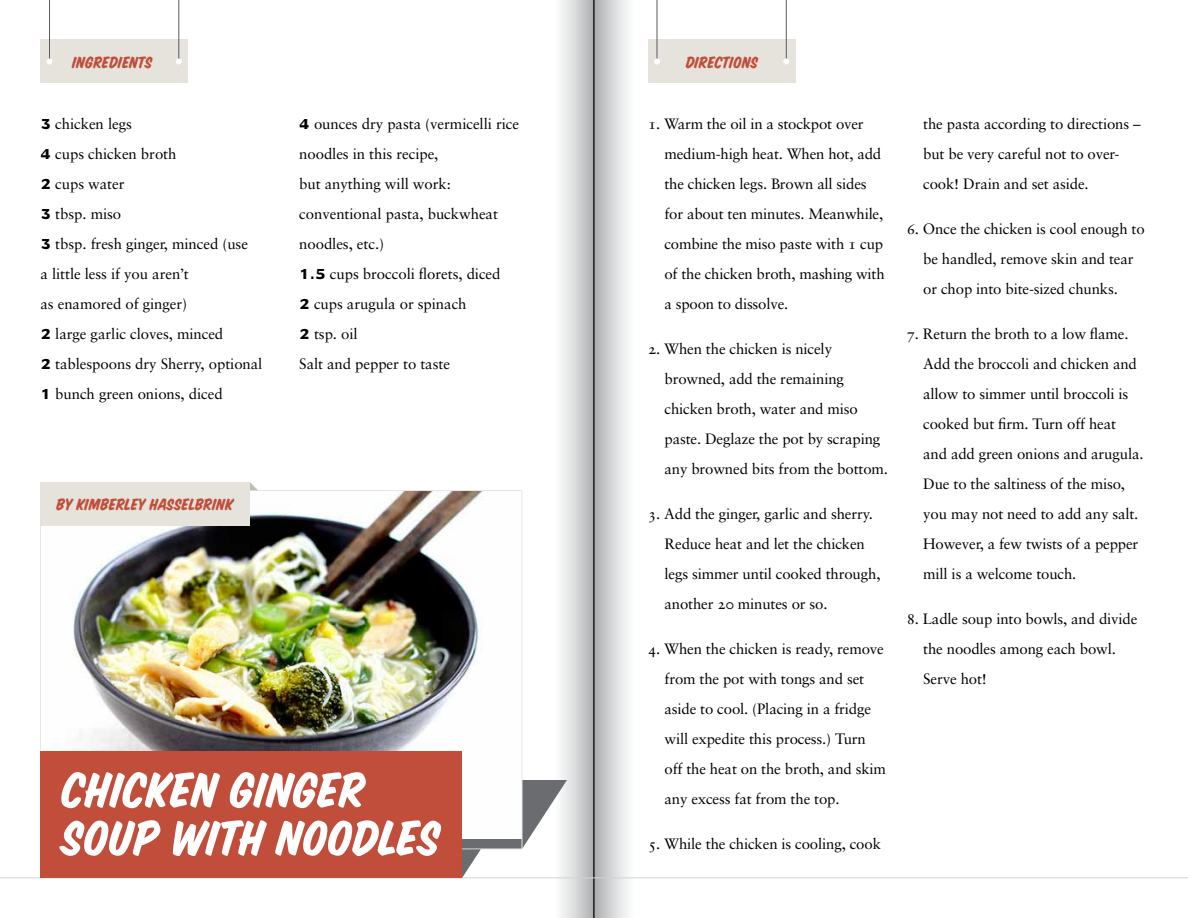
<style>
.page{position:relative;width:1188px;height:918px;background:#fff}
.page>*{position:absolute;margin:0;border:0;box-sizing:border-box;transform-origin:0 0}
.t1{font:54px/48px "Sign Painter House Slant";letter-spacing:.01em;color:#fff}
.t2{font:18px "Sign Painter House Slant";letter-spacing:.01em;color:#c04e3b}
.t3{font:15px/30px "Sabon Roman Os F";letter-spacing:-.01em;color:#000}
.s1{font-family:"Doric";font-weight:700;font-size:12.75px}
</style>
<div class="page">
<div style="left:554px;top:0;width:40px;height:918px;background:linear-gradient(to right,#fff,#b1b3b6)"></div>
<div style="left:594px;top:0;width:40px;height:918px;background:linear-gradient(to right,#adafb2,#fff)"></div>
<hr style="left:594px;top:0;width:1px;height:918px;background:#000">
<hr style="left:0;top:878px;width:1188px;height:1px;background:#d1d3d4">
<div style="left:40px;top:40px;width:148px;height:43px;background:#e6e3dc"></div>
<svg style="left:46px;top:58px;width:6px;height:6px"></svg>
<svg style="left:176px;top:58px;width:6px;height:6px"></svg>
<hr style="left:49px;top:0;width:1px;height:58px;background:#58595b">
<hr style="left:179px;top:0;width:1px;height:58px;background:#58595b">
<div style="left:648px;top:40px;width:147px;height:43px;background:#e6e3dc"></div>
<svg style="left:654px;top:58px;width:6px;height:6px"></svg>
<svg style="left:783px;top:58px;width:6px;height:6px"></svg>
<hr style="left:657px;top:0;width:1px;height:58px;background:#58595b">
<hr style="left:786px;top:0;width:1px;height:58px;background:#58595b">
<img style="left:72px;top:492px;width:411px;height:259px">
<svg style="left:462px;top:780px;width:105px;height:97px"></svg>
<div style="left:40px;top:751px;width:422px;height:127px;background:#c04e3b"></div>
<div style="left:40px;top:482px;width:210px;height:44px;background:#e6e3dc"></div>
<svg style="left:250px;top:482px;width:8px;height:8px"></svg>
<p class="t2" style="left:73px;top:54px;width:66px">ING REDIENTS</p>
<p class="t2" style="left:686px;top:54px;width:57px">DIRECTIONS</p>
<p class="t3" style="left:40px;top:109px;width:223px"><span class="s1">3</span> chicken legs<br><span class="s1">4</span> cups chicken broth<br><span class="s1">2</span> cups water<br><span class="s1">3</span> tbsp. miso<br><span class="s1">3</span> tbsp. fresh ginger, minced (use<br>a little less if you aren’t<br>as enamored of ginger)<br><span class="s1">2</span> large garlic cloves, minced<br><span class="s1">2</span> tablespoons dry Sherry, optional<br><span class="s1">1</span> bunch green onions, diced</p>
<p class="t3" style="left:299px;top:109px;width:221px"><span class="s1">4</span> ounces dry pasta (vermicelli rice noodles in this recipe,<br>but anything will work: conventional pasta, buckwheat noodles, etc.)<br><span class="s1">1.5</span> cups broccoli florets, diced<br><span class="s1">2</span> cups arugula or spinach<br><span class="s1">2</span> tsp. oil<br>Salt and pepper to taste</p>
<p class="t2" style="left:57px;top:496px;width:171px">BY KIMBERLEY HASSELBRINK</p>
<h1 class="t1" style="left:62px;top:768px;width:380px">CHICKEN GING ER<br>SOUP WITH NOODLES</h1>
<p class="t3" style="left:664px;top:109px;width:222px;text-indent:-16px">1. Warm the oil in a stockpot over medium-high heat. When hot, add the chicken legs. Brown all sides for about ten minutes. Meanwhile, combine the miso paste with 1 cup of the chicken broth, mashing with a spoon to dissolve.</p>
<p class="t3" style="left:664px;top:334px;width:225px;text-indent:-16px">2. When the chicken is nicely browned, add the remaining chicken broth, water and miso paste. Deglaze the pot by scraping any browned bits from the bottom.</p>
<p class="t3" style="left:664px;top:499px;width:218px;text-indent:-16px">3. Add the ginger, garlic and sherry.<br>Reduce heat and let the chicken legs simmer until cooked through, another 20 minutes or so.</p>
<p class="t3" style="left:664px;top:634px;width:223px;text-indent:-16px">4. When the chicken is ready, remove from the pot with tongs and set aside to cool. (Placing in a fridge will expedite this process.) Turn off the heat on the broth, and skim any excess fat from the top.</p>
<p class="t3" style="left:648px;top:829px;width:235px">5. While the chicken is cooling, cook</p>
<p class="t3" style="left:923px;top:109px;width:219px">the pasta according to directions – but be very careful not to over&shy;cook! Drain and set aside.</p>
<p class="t3" style="left:923px;top:214px;width:223px;text-indent:-16px">6. Once the chicken is cool enough to be handled, remove skin and tear or chop into bite-sized chunks.</p>
<p class="t3" style="left:923px;top:319px;width:222px;text-indent:-16px">7. Return the broth to a low flame.<br>Add the broccoli and chicken and allow to simmer until broccoli is cooked but firm. Turn off heat and add green onions and arugula.<br>Due to the saltiness of the miso, you may not need to add any salt.<br>However, a few twists of a pepper mill is a welcome touch.</p>
<p class="t3" style="left:923px;top:604px;width:216px;text-indent:-16px">8. Ladle soup into bowls, and divide the noodles among each bowl.<br>Serve hot!</p>
</div>
